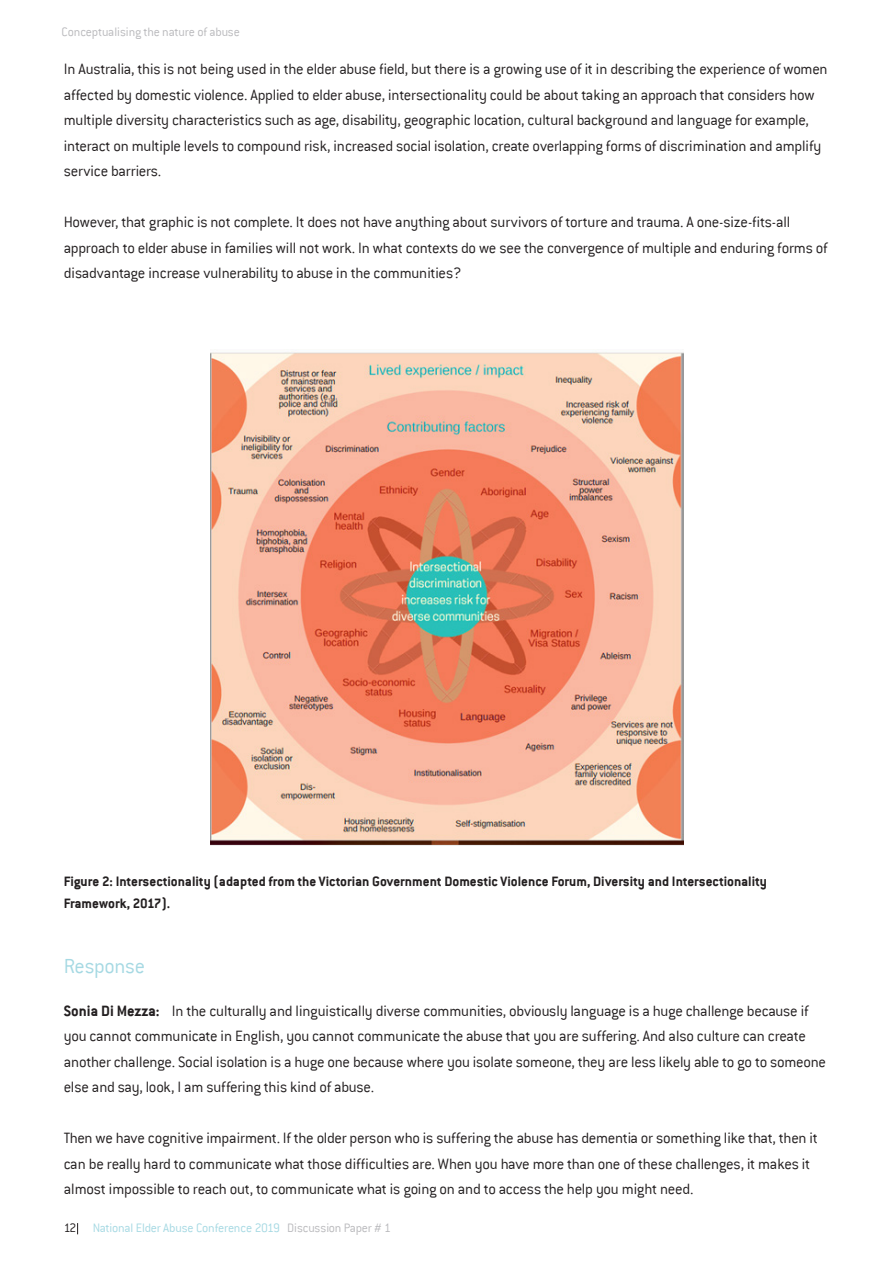
<style>
.page{position:relative;width:893px;height:1263px;background:#fff}
.page>*{position:absolute;margin:0;border:0;box-sizing:border-box;transform-origin:0 0}
.Heading_2{font:300 22.5px "Conduit ITC";letter-spacing:-.015em;color:#a6d9e3}
.t1{font:300 16.5px/25.5px "Conduit ITC";letter-spacing:-.015em;color:#231f20}
.t2{font:700 15px/22.5px "Conduit ITC";color:#231f20}
.t3{font:300 13.5px "Conduit ITC";letter-spacing:-.015em;color:#a6d9e3}
.t4{font:300 13.5px "Conduit ITC";letter-spacing:-.015em;color:#bababd}
.s1{font-weight:700}
.s2{color:#231f20}
.s3{color:#bababd}
</style>
<div class="page">
<img style="left:210px;top:352px;width:474px;height:493px">
<p class="t4" style="left:62px;top:25px;width:180px">Conceptualising the nature of abuse</p>
<p class="t1" style="left:64px;top:56px;width:765px">In Australia, this is not being used in the elder abuse field, but there is a growing use of it in describing the experience of women affected by domestic violence. Applied to elder abuse, intersectionality could be about taking an approach that considers how multiple diversity characteristics such as age, disability, geographic location, cultural background and language for example, interact on multiple levels to compound risk, increased social isolation, create overlapping forms of discrimination and amplify service barriers.</p>
<p class="t1" style="left:64px;top:209px;width:765px">However, that graphic is not complete. It does not have anything about survivors of torture and trauma. A one-size-fits-all approach to elder abuse in families will not work. In what contexts do we see the convergence of multiple and enduring forms of disadvantage increase vulnerability to abuse in the communities?</p>
<p class="t2" style="left:64px;top:869px;width:705px">Figure 2: Intersectionality (adapted from the Victorian Government Domestic Violence Forum, Diversity and Intersectionality<br>Framework, 2017).</p>
<p class="Heading_2" style="left:64px;top:954px;width:83px">Response</p>
<p class="t1" style="left:64px;top:998px;width:764px"><span class="s1">Sonia Di Mezza:</span> In the culturally and linguistically diverse communities, obviously language is a huge challenge because if you cannot communicate in English, you cannot communicate the abuse that you are suffering. And also culture can create another challenge. Social isolation is a huge one because where you isolate someone, they are less likely able to go to someone else and say, look, I am suffering this kind of abuse.</p>
<p class="t1" style="left:64px;top:1125px;width:755px">Then we have cognitive impairment. If the older person who is suffering the abuse has dementia or something like that, then it can be really hard to communicate what those difficulties are. When you have more than one of these challenges, it makes it almost impossible to reach out, to communicate what is going on and to access the help you might need.</p>
<p class="t3" style="left:64px;top:1220px;width:329px"><span class="s2">12</span> National Elder Abuse Conference 2019 <span class="s3">Discussion Paper # 1</span></p>
</div>
